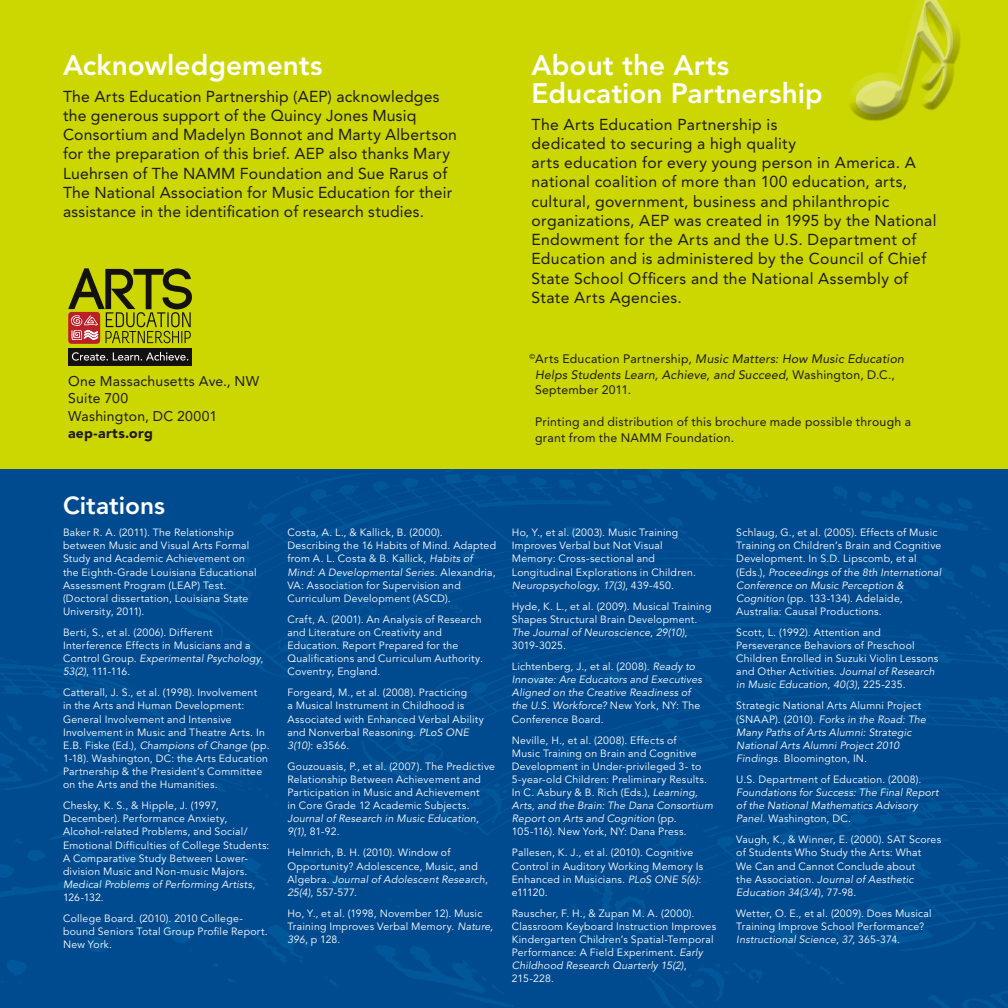
<style>
.page{position:relative;width:1008px;height:1008px;background:#fff}
.page>*{position:absolute;margin:0;border:0;box-sizing:border-box;transform-origin:0 0}
.t1{font:800 28px/28px "Avenir LT Std";color:#fff}
.t2{font:800 24.5px "Avenir LT Std";color:#fff}
.t3{font:15.75px/19.2px "Avenir LT Std";letter-spacing:.015em;color:#1c1b1a}
.t4{font:14px/17.5px "Avenir LT Std";letter-spacing:.015em;color:#1c1b1a}
.t5{font:900 14px "Avenir LT Std";letter-spacing:.02em;color:#1c1b1a}
.t6{font:italic 12.25px/15.8px "Avenir LT Std";letter-spacing:.02em;color:#1c1b1a}
.t7{font:12.25px/15.8px "Avenir LT Std";letter-spacing:.02em;color:#1c1b1a}
.t8{font:10.5px/13.1px "Avenir LT Std";letter-spacing:.025em;color:#fff}
.t9{font:italic 10.5px/13.1px "Avenir LT Std";letter-spacing:.02em;color:#fff}
.s1{font-style:normal}
.s2{font-style:italic}
</style>
<div class="page">
<div style="left:0;top:0;width:1008px;height:469px;background:#ccd600"></div>
<img style="left:0;top:469px;width:1008px;height:539px">
<div style="left:69px;top:348px;width:123px;height:17px;background:#141210"></div>
<svg style="left:68px;top:312px;width:32px;height:32px"></svg>
<svg style="left:68px;top:268px;width:124px;height:75px"></svg>
<svg style="left:72px;top:352px;width:116px;height:9px"></svg>
<svg style="left:849px;top:0;width:111px;height:121px"></svg>
<h1 class="t1" style="left:63px;top:52px;width:261px">Acknowledgements</h1>
<p class="t3" style="left:63px;top:87px;width:396px">The Arts Education Partnership (AEP) acknowledges the generous support of the Quincy Jones Musiq Consortium and Madelyn Bonnot and Marty Albertson for the preparation of this brief. AEP also thanks Mary Luehrsen of The NAMM Foundation and Sue Rarus of The National Association for Music Education for their assistance in the identification of research studies.</p>
<h3 class="t4" style="left:68px;top:372px;width:193px">One Massachusetts Ave., NW<br>Suite 700<br>Washington, DC 20001</h3>
<h3 class="t5" style="left:68px;top:425px;width:86px">aep-arts.org</h3>
<h1 class="t1" style="left:532px;top:52px;width:293px">About the Arts<br>Education Partnership</h1>
<p class="t3" style="left:532px;top:115px;width:406px">The Arts Education Partnership is<br>dedicated to securing a high quality<br>arts education for every young person in America. A national coalition of more than 100 education, arts, cultural, government, business and philanthropic organizations, AEP was created in 1995 by the National Endowment for the Arts and the U.S. Department of Education and is administered by the Council of Chief State School Officers and the National Assembly of State Arts Agencies.</p>
<p class="t6" style="left:535px;top:351px;width:370px;text-indent:-6px"><sup>©</sup><span class="s1">Arts Education Partnership,</span> Music Matters: How Music Education<br>Helps Students Learn, Achieve, and Succeed<span class="s1">, Washington, D.C.,<br>September 2011.</span></p>
<p class="t7" style="left:535px;top:414px;width:377px">Printing and distribution of this brochure made possible through a grant from the NAMM Foundation.</p>
<h2 class="t2" style="left:63px;top:491px;width:104px">Citations</h2>
<p class="t8" style="left:63px;top:526px;width:195px">Baker R. A. (2011). The Relationship between Music and Visual Arts Formal Study and Academic Achievement on the Eighth-Grade Louisiana Educational Assessment Program (LEAP) Test. (Doctoral dissertation, Louisiana State University, 2011).</p>
<p class="t8" style="left:63px;top:626px;width:202px">Berti, S., et al. (2006). Different Interference Effects in Musicians and a Control Group. <span class="s2">Experimental Psychology</span>, <span class="s2">53(2)</span>, 111-116.</p>
<p class="t8" style="left:63px;top:686px;width:208px">Catterall, J. S., et al. (1998). Involvement<br>in the Arts and Human Development:<br>General Involvement and Intensive Involvement in Music and Theatre Arts. In E.B. Fiske (Ed.), <span class="s2">Champions of Change</span> (pp.<br>1-18). Washington, DC: the Arts Education Partnership &amp; the President’s Committee on the Arts and the Humanities.</p>
<p class="t8" style="left:63px;top:799px;width:208px">Chesky, K. S., &amp; Hipple, J. (1997, December). Performance Anxiety, Alcohol-related Problems, and Social/ Emotional Difficulties of College Students:<br>A Comparative Study Between Lower&shy;division Music and Non-music Majors.<br><span class="s2">Medical Problems of Performing Artists</span>, 126-132.</p>
<p class="t8" style="left:63px;top:912px;width:206px">College Board. (2010). 2010 College&shy;bound Seniors Total Group Profile Report.<br>New York.</p>
<p class="t8" style="left:287px;top:526px;width:210px">Costa, A. L., &amp; Kallick, B. (2000).<br>Describing the 16 Habits of Mind. Adapted from A. L. Costa &amp; B. Kallick, <span class="s2">Habits of Mind: A Developmental Series</span>. Alexandria, VA: Association for Supervision and Curriculum Development (ASCD).</p>
<p class="t8" style="left:287px;top:613px;width:197px">Craft, A. (2001). An Analysis of Research and Literature on Creativity and Education. Report Prepared for the Qualifications and Curriculum Authority.<br>Coventry, England.</p>
<p class="t8" style="left:287px;top:686px;width:198px">Forgeard, M., et al. (2008). Practicing<br>a Musical Instrument in Childhood is Associated with Enhanced Verbal Ability and Nonverbal Reasoning. <span class="s2">PLoS ONE 3(10)</span>: e3566.</p>
<p class="t8" style="left:287px;top:760px;width:209px">Gouzouasis, P., et al. (2007). The Predictive Relationship Between Achievement and Participation in Music and Achievement<br>in Core Grade 12 Academic Subjects.<br><span class="s2">Journal of Research in Music Education</span>, <span class="s2">9(1)</span>, 81-92.</p>
<p class="t8" style="left:287px;top:847px;width:202px">Helmrich, B. H. (2010). Window of<br>Opportunity? Adolescence, Music, and<br>Algebra. <span class="s2">Journal of Adolescent Research</span>,<br><span class="s2">25(4)</span>, 557-577.</p>
<p class="t8" style="left:287px;top:907px;width:207px">Ho, Y., et al. (1998, November 12). Music<br>Training Improves Verbal Memory. <span class="s2">Nature,<br>396</span>, p 128.</p>
<p class="t8" style="left:512px;top:526px;width:186px">Ho, Y., et al. (2003). Music Training Improves Verbal but Not Visual Memory: Cross-sectional and Longitudinal Explorations in Children.<br><span class="s2">Neuropsychology</span>, <span class="s2">17(3)</span>, 439-450.</p>
<p class="t8" style="left:512px;top:600px;width:201px">Hyde, K. L., et al. (2009). Musical Training Shapes Structural Brain Development.<br><span class="s2">The Journal of Neuroscience</span>, <span class="s2">29(10)</span>, 3019-3025.</p>
<p class="t9" style="left:512px;top:660px;width:192px"><span class="s1">Lichtenberg, J., et al. (2008).</span> Ready to Innovate: Are Educators and Executives Aligned on the Creative Readiness of the U.S. Workforce? <span class="s1">New York, NY: The Conference Board.</span></p>
<p class="t8" style="left:512px;top:734px;width:203px">Neville, H., et al. (2008). Effects of<br>Music Training on Brain and Cognitive Development in Under-privileged 3- to 5-year-old Children: Preliminary Results.<br>In C. Asbury &amp; B. Rich (Eds.), <span class="s2">Learning, Arts, and the Brain: The Dana Consortium Report on Arts and Cognition</span> (pp.<br>105-116). New York, NY: Dana Press.</p>
<p class="t8" style="left:512px;top:847px;width:193px">Pallesen, K. J., et al. (2010). Cognitive<br>Control in Auditory Working Memory Is<br>Enhanced in Musicians. <span class="s2">PLoS ONE 5(6)</span>: e11120.</p>
<p class="t8" style="left:512px;top:907px;width:206px">Rauscher, F. H., &amp; Zupan M. A. (2000).<br>Classroom Keyboard Instruction Improves Kindergarten Children’s Spatial-Temporal Performance: A Field Experiment. <span class="s2">Early Childhood Research Quarterly 15(2)</span>, 215-228.</p>
<p class="t8" style="left:736px;top:526px;width:207px">Schlaug, G., et al. (2005). Effects of Music Training on Children’s Brain and Cognitive Development. In S.D. Lipscomb, et al (Eds.), <span class="s2">Proceedings of the 8th International Conference on Music Perception &amp; Cognition</span> (pp. 133-134). Adelaide, Australia: Causal Productions.</p>
<p class="t8" style="left:736px;top:626px;width:203px">Scott, L. (1992). Attention and Perseverance Behaviors of Preschool Children Enrolled in Suzuki Violin Lessons and Other Activities. <span class="s2">Journal of Research in Music Education</span>, <span class="s2">40(3)</span>, 225-235.</p>
<p class="t9" style="left:736px;top:700px;width:191px"><span class="s1">Strategic National Arts Alumni Project (SNAAP). (2010).</span> Forks in the Road: The Many Paths of Arts Alumni: Strategic National Arts Alumni Project 2010<br>Findings<span class="s1">. Bloomington, IN.</span></p>
<p class="t8" style="left:736px;top:773px;width:187px">U.S. Department of Education. (2008).</p>
<p class="t9" style="left:736px;top:786px;width:204px">Foundations for Success: The Final Report of the National Mathematics Advisory<br>Panel<span class="s1">. Washington, DC.</span></p>
<p class="t8" style="left:736px;top:833px;width:206px">Vaugh, K., &amp; Winner, E. (2000). SAT Scores of Students Who Study the Arts: What<br>We Can and Cannot Conclude about<br>the Association. <span class="s2">Journal of Aesthetic Education 34(3/4</span>), 77-98.</p>
<p class="t8" style="left:736px;top:907px;width:197px">Wetter, O. E., et al. (2009). Does Musical<br>Training Improve School Performance?<br><span class="s2">Instructional Science</span>, <span class="s2">37</span>, 365-374.</p>
</div>
